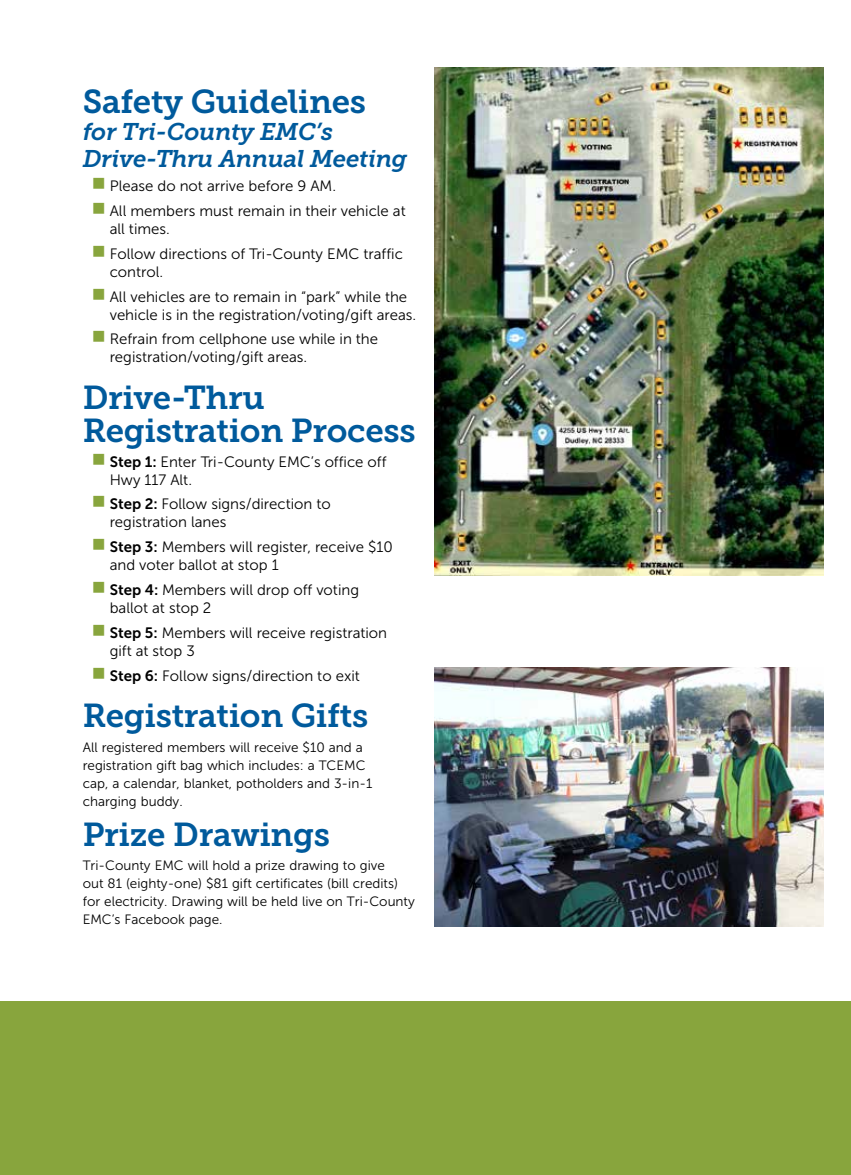
<style>
.page{position:relative;width:851px;height:1175px;background:#fff}
.page>*{position:absolute;margin:0;border:0;box-sizing:border-box;transform-origin:0 0}
.t1{font:33px/33px "Museo Slab 700";letter-spacing:-.01em;color:#005a9c}
.t2{font:italic 24px/27px "Museo Slab 700";letter-spacing:-.01em;color:#005a9c}
.t3{font:15px/18px "Museo Sans 300";color:#000}
.t4{font:13.5px/18px "Museo Sans 300";color:#000}
.s1{font-family:"Museo Sans 700"}
</style>
<div class="page">
<div style="left:0;top:1001px;width:850px;height:173px;background:#88a53d"></div>
<img style="left:434px;top:68px;width:390px;height:507px">
<img style="left:434px;top:667px;width:390px;height:259px">
<h1 class="t1" style="left:83px;top:85px;width:285px">Safety Guidelines</h1>
<h2 class="t2" style="left:83px;top:118px;width:326px">for Tri-County EMC’s<br>Drive-Thru Annual Meeting</h2>
<p class="t3" style="left:110px;top:174px;width:297px;line-height:24.8px">Please do not arrive before 9 AM.<br>All members must remain in their vehicle at</p>
<p class="t3" style="left:110px;top:217px;width:295px;line-height:24.8px">all times.<br>Follow directions of Tri-County EMC traffic</p>
<p class="t3" style="left:110px;top:259px;width:299px;line-height:24.8px">control.<br>All vehicles are to remain in “park” while the</p>
<p class="t3" style="left:110px;top:302px;width:308px;line-height:24.8px">vehicle is in the registration/voting/gift areas.<br>Refrain from cellphone use while in the</p>
<p class="t3" style="left:110px;top:348px;width:199px">registration/voting/gift areas.</p>
<h1 class="t1" style="left:83px;top:381px;width:334px">Drive-Thru<br>Registration Process</h1>
<p class="t3" style="left:110px;top:452px;width:278px"><span class="s1">Step 1:</span> Enter Tri-County EMC’s office off<br>Hwy 117 Alt.</p>
<p class="t3" style="left:110px;top:495px;width:223px"><span class="s1">Step 2:</span> Follow signs/direction to registration lanes</p>
<p class="t3" style="left:110px;top:538px;width:285px"><span class="s1">Step 3:</span> Members will register, receive $10 and voter ballot at stop 1</p>
<p class="t3" style="left:110px;top:581px;width:251px"><span class="s1">Step 4:</span> Members will drop off voting ballot at stop 2</p>
<p class="t3" style="left:110px;top:623px;width:279px"><span class="s1">Step 5:</span> Members will receive registration gift at stop 3</p>
<p class="t3" style="left:110px;top:666px;width:252px"><span class="s1">Step 6:</span> Follow signs/direction to exit</p>
<h1 class="t1" style="left:83px;top:699px;width:287px">Registration Gifts</h1>
<p class="t4" style="left:83px;top:738px;width:291px">All registered members will receive $10 and a registration gift bag which includes: a TCEMC cap, a calendar, blanket, potholders and 3-in-1 charging buddy.</p>
<h1 class="t1" style="left:83px;top:818px;width:249px">Prize Drawings</h1>
<p class="t4" style="left:83px;top:856px;width:334px">Tri-County EMC will hold a prize drawing to give<br>out 81 (eighty-one) $81 gift certificates (bill credits) for electricity. Drawing will be held live on Tri-County EMC’s Facebook page.</p>
</div>
